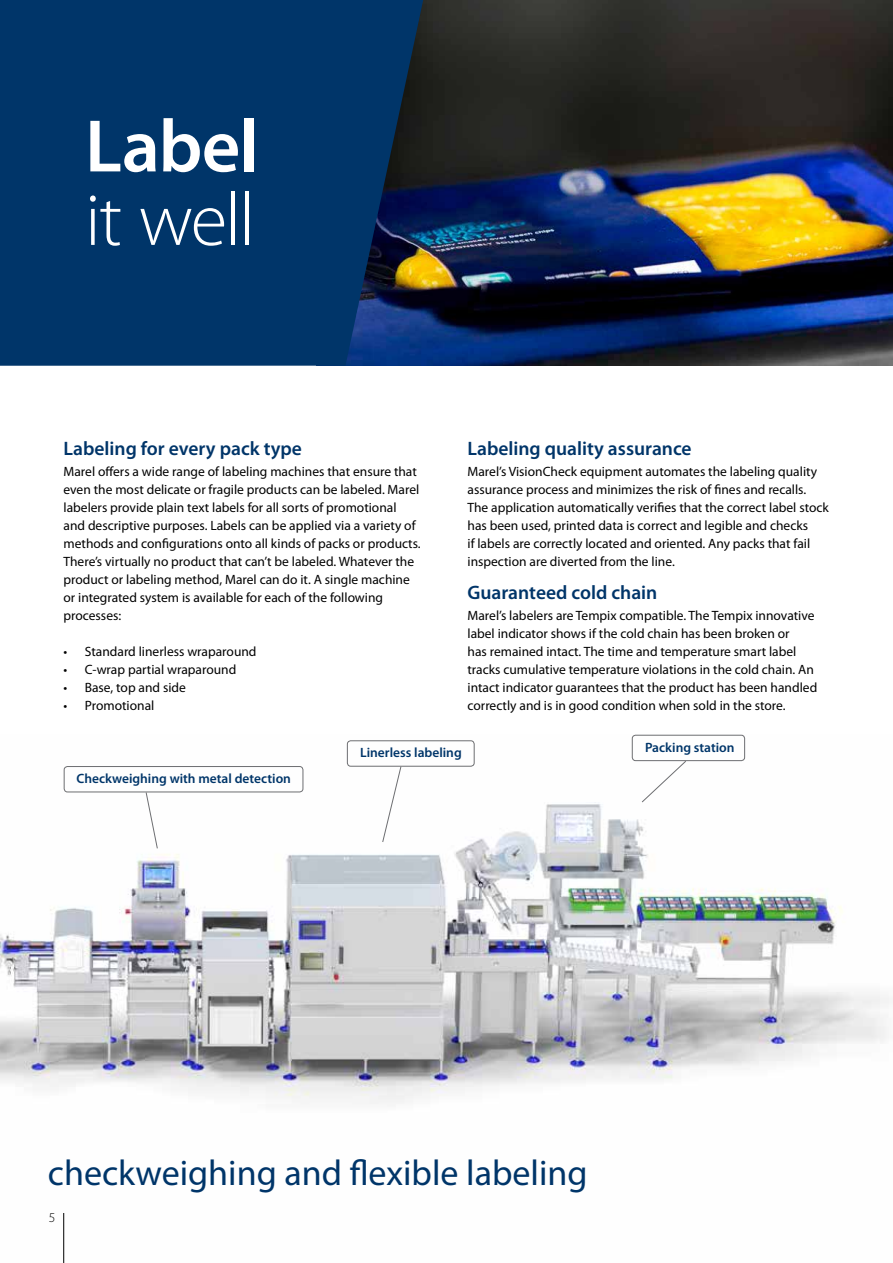
<style>
.page{position:relative;width:893px;height:1263px;background:#fff}
.page>*{position:absolute;margin:0;border:0;box-sizing:border-box;transform-origin:0 0}
.t1{font:300 75px "Myriad Pro";letter-spacing:-.025em;color:#fff}
.t2{font:600 75px "Myriad Pro";letter-spacing:-.01em;color:#fff}
.t3{font:36px "Myriad Pro";color:#003569}
.t4{font:600 19.5px "Myriad Pro";color:#003569}
.t5{font:13.5px/18px "Myriad Pro";color:#000}
.t6{font:600 13.5px "Myriad Pro";color:#003569}
.t7{font:300 13.5px "Myriad Pro";color:#000}
</style>
<div class="page">
<img style="left:0;top:735px;width:889px;height:528px">
<hr style="left:63px;top:1213px;width:1px;height:50px;background:#000">
<img style="left:479px;top:0;width:414px;height:366px">
<svg style="left:0;top:0;width:479px;height:366px;background:#063360"></svg>
<div style="left:64px;top:766px;width:239px;height:26px;border:1px solid #6d6e71;border-radius:3px"></div>
<div style="left:347px;top:740px;width:128px;height:26px;border:1px solid #6d6e71;border-radius:3px"></div>
<div style="left:632px;top:735px;width:113px;height:26px;border:1px solid #6d6e71;border-radius:3px"></div>
<svg style="left:145px;top:791px;width:13px;height:58px"></svg>
<svg style="left:382px;top:766px;width:20px;height:77px"></svg>
<svg style="left:641px;top:760px;width:46px;height:43px"></svg>
<h1 class="t2" style="left:85px;top:98px;width:175px">Label</h1>
<h1 class="t1" style="left:85px;top:175px;width:171px">it well</h1>
<h3 class="t4" style="left:64px;top:436px;width:240px">Labeling for every pack type</h3>
<p class="t5" style="left:64px;top:462px;width:359px">Marel offers a wide range of labeling machines that ensure that even the most delicate or fragile products can be labeled. Marel labelers provide plain text labels for all sorts of promotional and descriptive purposes. Labels can be applied via a variety of methods and configurations onto all kinds of packs or products.<br>There’s virtually no product that can’t be labeled. Whatever the product or labeling method, Marel can do it. A single machine or integrated system is available for each of the following processes:</p>
<p class="t5" style="left:64px;top:642px;width:195px">• Standard linerless wraparound</p>
<p class="t5" style="left:64px;top:660px;width:174px">• C-wrap partial wraparound</p>
<p class="t5" style="left:64px;top:678px;width:124px">• Base, top and side</p>
<p class="t5" style="left:64px;top:696px;width:92px">• Promotional</p>
<h3 class="t4" style="left:467px;top:436px;width:226px">Labeling quality assurance</h3>
<p class="t5" style="left:467px;top:462px;width:363px">Marel’s VisionCheck equipment automates the labeling quality assurance process and minimizes the risk of fines and recalls.<br>The application automatically verifies that the correct label stock has been used, printed data is correct and legible and checks<br>if labels are correctly located and oriented. Any packs that fail inspection are diverted from the line.</p>
<h3 class="t4" style="left:467px;top:580px;width:191px">Guaranteed cold chain</h3>
<p class="t5" style="left:467px;top:606px;width:351px">Marel’s labelers are Tempix compatible. The Tempix innovative label indicator shows if the cold chain has been broken or<br>has remained intact. The time and temperature smart label tracks cumulative temperature violations in the cold chain. An intact indicator guarantees that the product has been handled correctly and is in good condition when sold in the store.</p>
<p class="t6" style="left:77px;top:770px;width:216px">Checkweighing with metal detection</p>
<p class="t6" style="left:360px;top:744px;width:103px">Linerless labeling</p>
<p class="t6" style="left:645px;top:739px;width:91px">Packing station</p>
<h2 class="t3" style="left:48px;top:1151px;width:541px">checkweighing and flexible labeling</h2>
<p class="t7" style="left:49px;top:1209px;width:8px">5</p>
</div>
